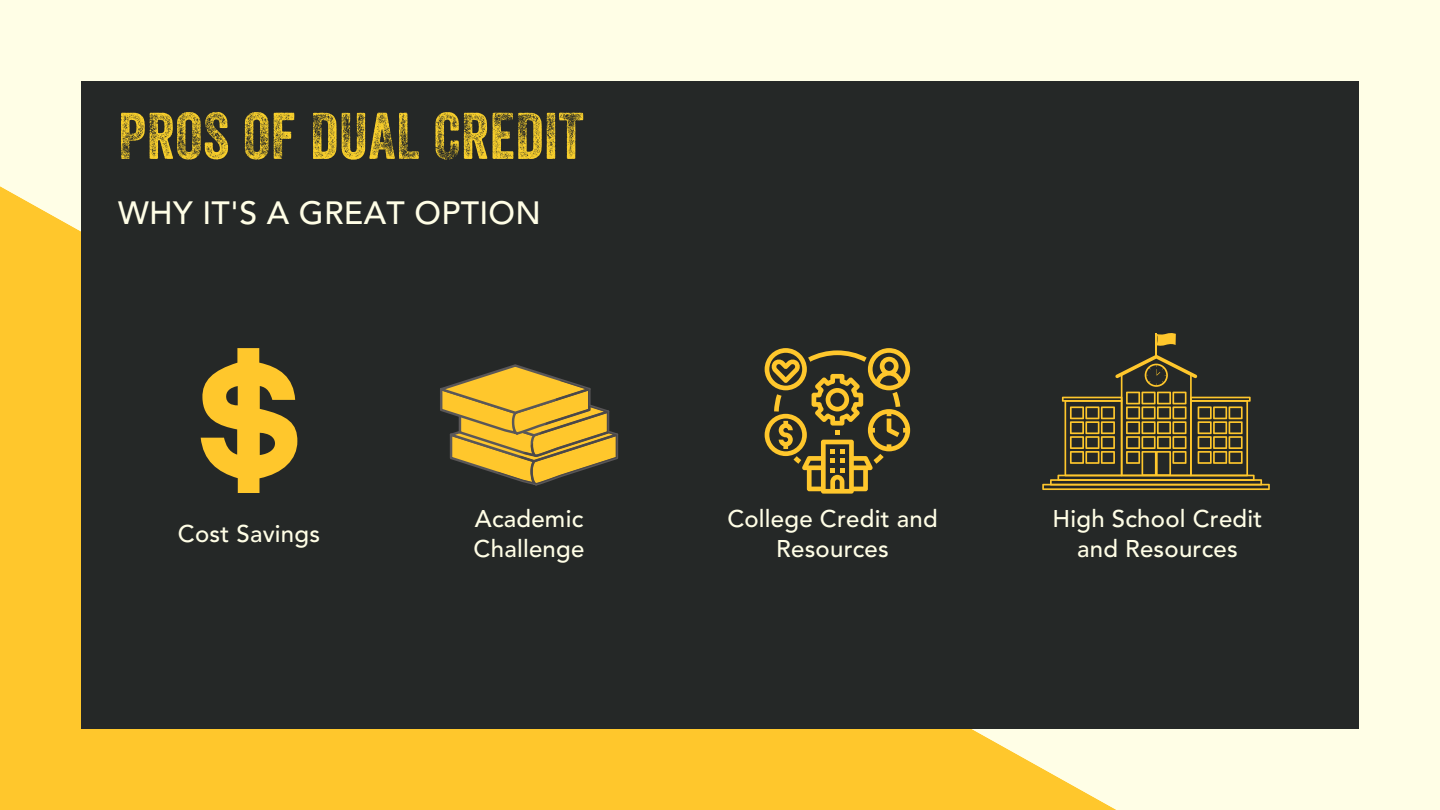
<style>
.page{position:relative;width:1440px;height:810px;background:#fffee6}
.page>*{position:absolute;margin:0;border:0;box-sizing:border-box;transform-origin:0 0}
.t1{font:63.8px "Veneer Three";letter-spacing:.01em;color:#f8cf2c}
.t2{font:500 32px "Avenir LT Std";letter-spacing:.01em;color:#fffee6}
.t3{font:500 24px/30.8px "Avenir LT Std";letter-spacing:.01em;color:#fffee6;text-align:center}
</style>
<div class="page">
<div style="left:0;top:186px;width:1116px;height:624px;background:#ffc72c"></div>
<div style="left:81px;top:81px;width:1278px;height:648px;background:#252827"></div>
<svg style="left:201px;top:348px;width:96px;height:145px"></svg>
<svg style="left:440px;top:364px;width:178px;height:121px"></svg>
<svg style="left:765px;top:348px;width:145px;height:146px"></svg>
<svg style="left:1042px;top:333px;width:228px;height:157px"></svg>
<h1 class="t1" style="left:118px;top:97px;width:467px">PROS OF DUAL CREDIT</h1>
<h2 class="t2" style="left:118px;top:200px;width:424px">WHY IT'S A GREAT OPTION</h2>
<p class="t3" style="left:178px;top:520px;width:144px">Cost Savings</p>
<p class="t3" style="left:474px;top:505px;width:112px;text-align:left">Academic<br>Challenge</p>
<p class="t3" style="left:1052px;top:505px;width:211px">High School Credit and Resources</p>
<p class="t3" style="left:727px;top:505px;width:212px">College Credit and<br>Resources</p>
</div>
